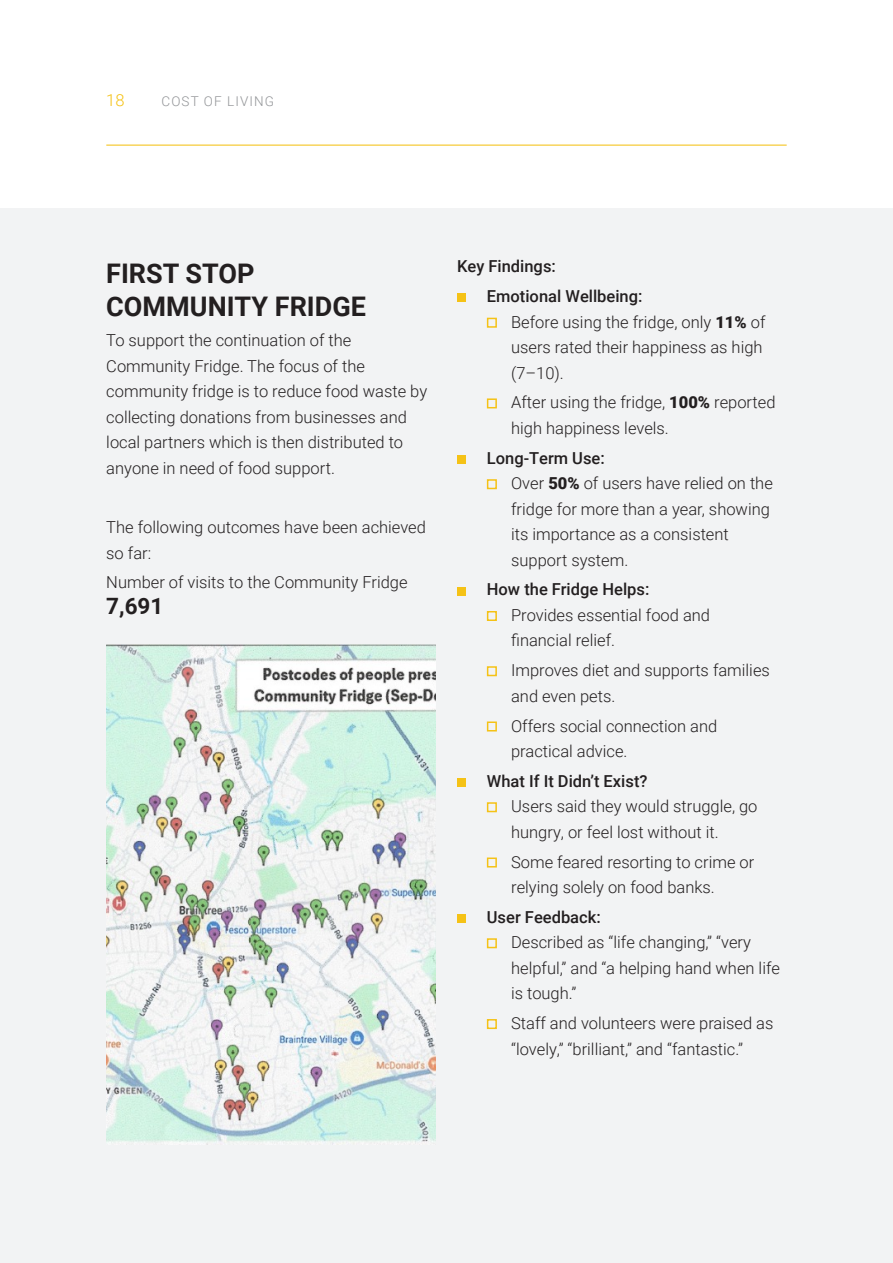
<style>
.page{position:relative;width:893px;height:1263px;background:#fff}
.page>*{position:absolute;margin:0;border:0;box-sizing:border-box;transform-origin:0 0}
.t1{font:700 27px/33px "Roboto";color:#231f20}
.t2{font:700 22.5px "Roboto";color:#231f20}
.t3{font:300 16.5px/25.5px "Roboto";color:#231f20}
.t4{font:500 16.5px/29.7px "Roboto";color:#231f20}
.t5{font:300 16.5px "Roboto";color:#f5c216}
.t6{font:300 13.5px "Roboto";letter-spacing:.08em;color:#939598}
.s1{font-weight:900}
.s2{font-weight:500}
</style>
<div class="page">
<div style="left:0;top:208px;width:893px;height:1055px;background:#f2f3f4"></div>
<hr style="left:106px;top:145px;width:681px;height:1px;background:#f5c216">
<div style="left:457px;top:294px;width:9px;height:8px;background:#f5c216"></div>
<div style="left:487px;top:318px;width:10px;height:10px;border:2px solid #f5c216"></div>
<div style="left:487px;top:398px;width:10px;height:10px;border:2px solid #f5c216"></div>
<div style="left:457px;top:455px;width:9px;height:9px;background:#f5c216"></div>
<div style="left:487px;top:479px;width:10px;height:10px;border:2px solid #f5c216"></div>
<div style="left:457px;top:587px;width:9px;height:8px;background:#f5c216"></div>
<div style="left:487px;top:611px;width:10px;height:10px;border:2px solid #f5c216"></div>
<div style="left:487px;top:666px;width:10px;height:10px;border:2px solid #f5c216"></div>
<div style="left:487px;top:721px;width:10px;height:10px;border:2px solid #f5c216"></div>
<div style="left:457px;top:778px;width:9px;height:9px;background:#f5c216"></div>
<div style="left:487px;top:802px;width:10px;height:10px;border:2px solid #f5c216"></div>
<div style="left:487px;top:857px;width:10px;height:10px;border:2px solid #f5c216"></div>
<div style="left:457px;top:914px;width:9px;height:9px;background:#f5c216"></div>
<div style="left:487px;top:938px;width:10px;height:10px;border:2px solid #f5c216"></div>
<div style="left:487px;top:1019px;width:10px;height:10px;border:2px solid #f5c216"></div>
<img style="left:106px;top:644px;width:330px;height:501px">
<p class="t5" style="left:106px;top:89px;width:20px">18</p>
<p class="t6" style="left:162px;top:92px;width:114px">COST OF LIVING</p>
<h1 class="t1" style="left:106px;top:256px;width:261px">FIRST STOP<br>COMMUNITY FRIDGE</h1>
<p class="t3" style="left:106px;top:327px;width:322px">To support the continuation of the Community Fridge. The focus of the community fridge is to reduce food waste by collecting donations from businesses and local partners which is then distributed to anyone in need of food support.</p>
<p class="t3" style="left:106px;top:514px;width:321px">The following outcomes have been achieved so far:</p>
<p class="t3" style="left:106px;top:569px;width:303px">Number of visits to the Community Fridge</p>
<h2 class="t2" style="left:106px;top:590px;width:59px">7,691</h2>
<p class="t4" style="left:487px;top:251px;width:157px;text-indent:-30px">Key Findings:<br>Emotional Wellbeing:</p>
<p class="t3" style="left:511px;top:308px;width:256px">Before using the fridge, only <span class="s1">11%</span> of users rated their happiness as high (7–10).</p>
<p class="t3" style="left:511px;top:389px;width:266px">After using the fridge, <span class="s1">100%</span> reported high happiness levels.</p>
<p class="t3" style="left:511px;top:444px;width:263px;text-indent:-24px"><span class="s2">Long-Term Use:<br></span>Over <span class="s1">50%</span> of users have relied on the fridge for more than a year, showing its importance as a consistent support system.</p>
<p class="t4" style="left:487px;top:574px;width:164px">How the Fridge Helps:</p>
<p class="t3" style="left:511px;top:602px;width:200px">Provides essential food and financial relief.</p>
<p class="t3" style="left:511px;top:657px;width:260px">Improves diet and supports families and even pets.</p>
<p class="t3" style="left:511px;top:712px;width:208px">Offers social connection and practical advice.</p>
<p class="t4" style="left:487px;top:765px;width:162px">What If It Didn’t Exist?</p>
<p class="t3" style="left:511px;top:793px;width:248px">Users said they would struggle, go hungry, or feel lost without it.</p>
<p class="t3" style="left:511px;top:848px;width:245px">Some feared resorting to crime or relying solely on food banks.</p>
<p class="t4" style="left:487px;top:901px;width:115px">User Feedback:</p>
<p class="t3" style="left:511px;top:929px;width:270px">Described as “life changing,” “very helpful,” and “a helping hand when life is tough.”</p>
<p class="t3" style="left:511px;top:1010px;width:264px">Staff and volunteers were praised as “lovely,” “brilliant,” and “fantastic.”</p>
</div>
